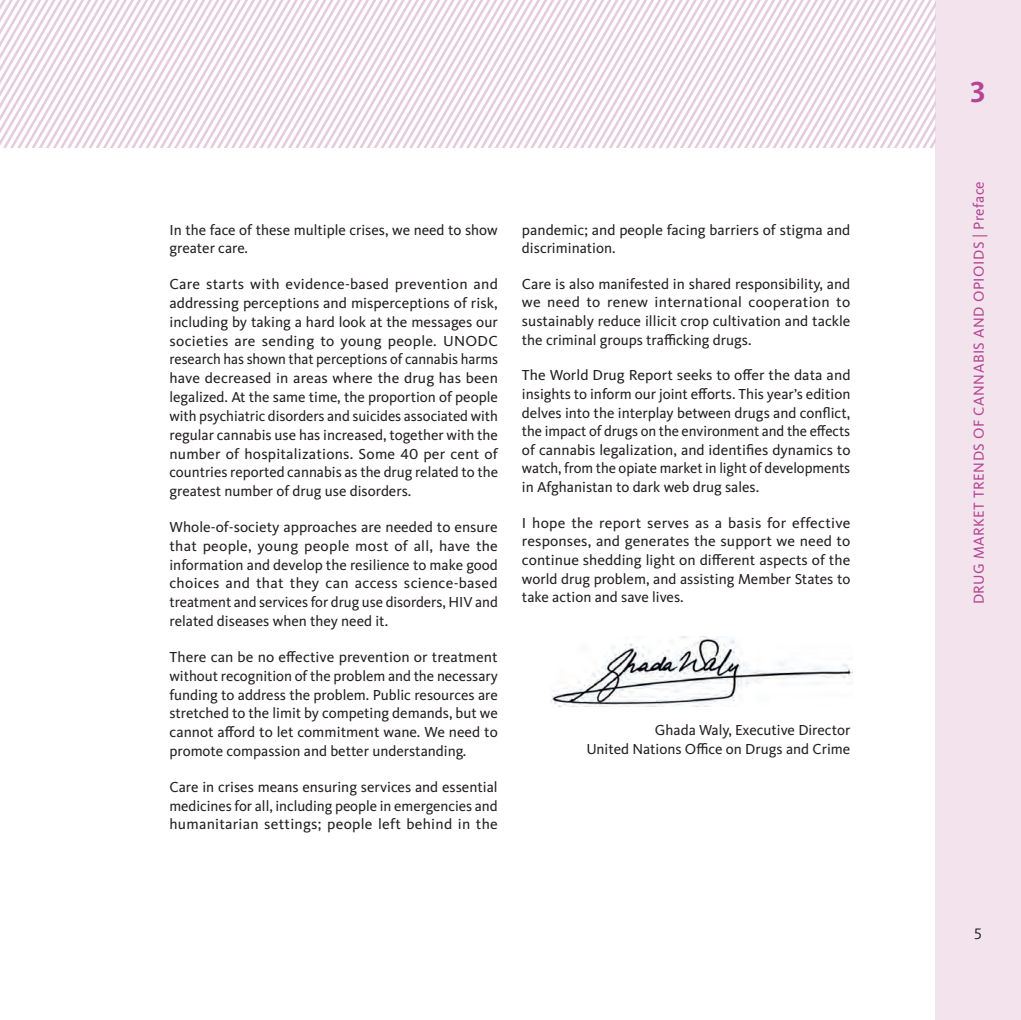
<style>
.page{position:relative;width:1021px;height:1020px;background:#fff}
.page>*{position:absolute;margin:0;border:0;box-sizing:border-box;transform-origin:0 0}
.t1{font:700 30px "Kievit Pro";color:#b44595}
.t2{font:15.75px "Kievit Pro";color:#231f20}
.t3{font:15px/18.8px "Kievit Pro";color:#231f20;text-align:justify}
.t4{font:15px "Kievit Pro";letter-spacing:.03em;color:#b44595}
</style>
<div class="page">
<div style="left:935px;top:0;width:85px;height:1019px;background:#f2e3ed"></div>
<img style="left:550px;top:636px;width:302px;height:70px">
<svg style="left:0;top:0;width:494px;height:148px"></svg>
<svg style="left:494px;top:0;width:441px;height:148px"></svg>
<p class="t3" style="left:169px;top:220px;width:330px">In the face of these multiple crises, we need to show greater care.</p>
<p class="t3" style="left:169px;top:274px;width:330px">Care starts with evidence-based prevention and addressing perceptions and misperceptions of risk, including by taking a hard look at the messages our societies are sending to young people. UNODC research has shown that perceptions of cannabis harms have decreased in areas where the drug has been legalized. At the same time, the proportion of people with psychiatric disorders and suicides associated with regular cannabis use has increased, together with the number of hospitalizations. Some 40 per cent of countries reported cannabis as the drug related to the greatest number of drug use disorders.</p>
<p class="t3" style="left:169px;top:517px;width:330px">Whole-of-society approaches are needed to ensure that people, young people most of all, have the information and develop the resilience to make good choices and that they can access science-based treatment and services for drug use disorders, HIV and related diseases when they need it.</p>
<p class="t3" style="left:169px;top:647px;width:330px">There can be no effective prevention or treatment without recognition of the problem and the necessary funding to address the problem. Public resources are stretched to the limit by competing demands, but we cannot afford to let commitment wane. We need to promote compassion and better understanding.</p>
<p class="t3" style="left:169px;top:777px;width:330px">Care in crises means ensuring services and essential medicines for all, including people in emergencies and humanitarian settings; people left behind in the</p>
<p class="t3" style="left:522px;top:220px;width:330px">pandemic; and people facing barriers of stigma and discrimination.</p>
<p class="t3" style="left:522px;top:274px;width:330px">Care is also manifested in shared responsibility, and we need to renew international cooperation to sustainably reduce illicit crop cultivation and tackle the criminal groups trafficking drugs.</p>
<p class="t3" style="left:522px;top:366px;width:330px">The World Drug Report seeks to offer the data and insights to inform our joint efforts. This year’s edition delves into the interplay between drugs and conflict, the impact of drugs on the environment and the effects of cannabis legalization, and identifies dynamics to watch, from the opiate market in light of developments in Afghanistan to dark web drug sales.</p>
<p class="t3" style="left:522px;top:513px;width:330px">I hope the report serves as a basis for effective responses, and generates the support we need to continue shedding light on different aspects of the world drug problem, and assisting Member States to take action and save lives.</p>
<p class="t3" style="left:586px;top:720px;width:265px;text-align:right">Ghada Waly, Executive Director<br>United Nations Office on Drugs and Crime</p>
<h1 class="t1" style="left:969px;top:74px;width:18px">3</h1>
<p class="t4" style="left:969px;top:604px;width:424px;rotate:-90deg">DRUG MARKET TRENDS OF CANNABIS AND OPIOIDS | Preface</p>
<p class="t2" style="left:973px;top:923px;width:10px">5</p>
</div>
